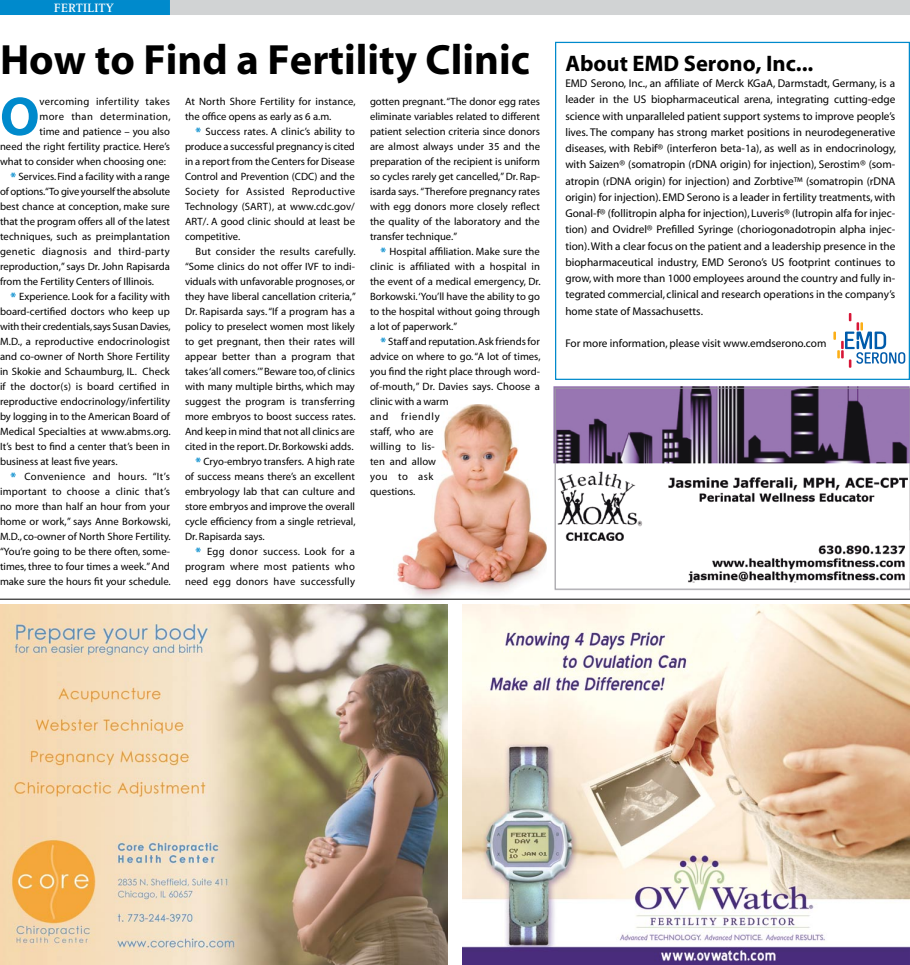
<style>
.page{position:relative;width:910px;height:965px;background:#fff}
.page>*{position:absolute;margin:0;border:0;box-sizing:border-box;transform-origin:0 0}
.t1{font:700 55.12px "Myriad";color:#008acc}
.t2{font:700 42.5px "Myriad";color:#000}
.t3{font:700 22.5px "Myriad";color:#000}
.t4{font:700 12.5px "Rotis Serif";letter-spacing:.03em;color:#fff}
.t5{font:11.25px/16.2px "Myriad";color:#000;text-align:justify}
.t6{font:10.62px/15px "Myriad";letter-spacing:.005em;color:#000;text-align:justify}
.t7{font:10.62px "Myriad";letter-spacing:.03em;color:#000}
.t8{font:10.62px "Myriad";letter-spacing:.035em;color:#000}
.t9{font:10.62px "Myriad";letter-spacing:-.015em;color:#000}
.s1{font-weight:700;font-size:12.5px;color:#008acc}
</style>
<div class="page">
<div style="left:0;top:0;width:170px;height:15px;background:#008acc"></div>
<div style="left:170px;top:0;width:739px;height:15px;background:#d1d3d4"></div>
<svg style="left:909px;top:0;width:1px;height:15px"></svg>
<img style="left:393px;top:404px;width:158px;height:195px">
<svg style="left:833px;top:313px;width:71px;height:55px"></svg>
<img style="left:0;top:605px;width:447px;height:360px">
<img style="left:462px;top:605px;width:447px;height:360px">
<img style="left:547px;top:386px;width:362px;height:207px">
<hr style="left:0;top:599px;width:909px;height:1px;background:#000">
<div style="left:554px;top:42px;width:355px;height:338px;border:1px solid #008acc"></div>
<p class="t4" style="left:54px;top:0;width:61px">fertility</p>
<h2 class="t2" style="left:0;top:37px;width:531px">How to Find a Fertility Clinic</h2>
<h1 class="t1" style="left:0;top:88px;width:41px">O</h1>
<p class="t7" style="left:40px;top:96px;width:132px">vercoming infertility takes</p>
<p class="t8" style="left:40px;top:111px;width:133px">more than determination,</p>
<p class="t6" style="left:40px;top:124px;width:132px">time and patience – you also</p>
<p class="t6" style="left:0;top:139px;width:171px">need the right fertility practice. Here’s</p>
<p class="t6" style="left:0;top:154px;width:167px">what to consider when choosing one:</p>
<p class="t6" style="left:11px;top:169px;width:161px"><span class="s1">*</span> Services. Find a facility with a range</p>
<p class="t9" style="left:0;top:186px;width:171px">of options.“To give yourself the absolute</p>
<p class="t6" style="left:0;top:199px;width:171px">best chance at conception, make sure</p>
<p class="t6" style="left:0;top:214px;width:171px">that the program offers all of the latest</p>
<p class="t6" style="left:0;top:229px;width:171px">techniques, such as preimplantation</p>
<p class="t7" style="left:0;top:246px;width:171px">genetic diagnosis and third-party</p>
<p class="t6" style="left:0;top:259px;width:171px">reproduction,” says Dr. John Rapisarda</p>
<p class="t6" style="left:0;top:274px;width:155px">from the Fertility Centers of Illinois.</p>
<p class="t6" style="left:11px;top:289px;width:161px"><span class="s1">*</span> Experience. Look for a facility with</p>
<p class="t6" style="left:0;top:304px;width:171px">board-certified doctors who keep up</p>
<p class="t6" style="left:0;top:319px;width:172px">with their credentials, says Susan Davies,</p>
<p class="t6" style="left:0;top:334px;width:171px">M.D., a reproductive endocrinologist</p>
<p class="t6" style="left:0;top:349px;width:171px">and co-owner of North Shore Fertility</p>
<p class="t6" style="left:0;top:364px;width:171px">in Skokie and Schaumburg, IL. Check</p>
<p class="t6" style="left:0;top:379px;width:171px">if the doctor(s) is board certified in</p>
<p class="t6" style="left:0;top:394px;width:171px">reproductive endocrinology/infertility</p>
<p class="t6" style="left:0;top:409px;width:171px">by logging in to the American Board of</p>
<p class="t6" style="left:0;top:424px;width:172px">Medical Specialties at www.abms.org.</p>
<p class="t6" style="left:0;top:439px;width:171px">It’s best to find a center that’s been in</p>
<p class="t6" style="left:0;top:454px;width:119px">business at least five years.</p>
<p class="t8" style="left:11px;top:471px;width:161px"><span class="s1">*</span> Convenience and hours. “It’s</p>
<p class="t6" style="left:0;top:484px;width:171px">important to choose a clinic that’s</p>
<p class="t6" style="left:0;top:499px;width:171px">no more than half an hour from your</p>
<p class="t6" style="left:0;top:514px;width:172px">home or work,” says Anne Borkowski,</p>
<p class="t6" style="left:0;top:529px;width:172px">M.D., co-owner of North Shore Fertility.</p>
<p class="t6" style="left:0;top:544px;width:171px">“You’re going to be there often, some-</p>
<p class="t6" style="left:0;top:559px;width:171px">times, three to four times a week.” And</p>
<p class="t6" style="left:0;top:574px;width:172px">make sure the hours fit your schedule.</p>
<p class="t6" style="left:185px;top:94px;width:172px">At North Shore Fertility for instance, the office opens as early as 6 a.m.</p>
<p class="t6" style="left:185px;top:124px;width:171px;text-indent:11px"><span class="s1">*</span> Success rates. A clinic’s ability to produce a successful pregnancy is cited in a report from the Centers for Disease Control and Prevention (CDC) and the Society for Assisted Reproductive Technology (SART), at www.cdc.gov/ ART/. A good clinic should at least be competitive.</p>
<p class="t6" style="left:195px;top:244px;width:162px">But consider the results carefully.</p>
<p class="t6" style="left:185px;top:259px;width:171px">“Some clinics do not offer IVF to indi-</p>
<p class="t6" style="left:185px;top:274px;width:171px">viduals with unfavorable prognoses, or</p>
<p class="t6" style="left:185px;top:289px;width:172px">they have liberal cancellation criteria,”</p>
<p class="t6" style="left:185px;top:304px;width:171px">Dr. Rapisarda says. “If a program has a</p>
<p class="t6" style="left:185px;top:319px;width:171px">policy to preselect women most likely</p>
<p class="t6" style="left:185px;top:334px;width:171px">to get pregnant, then their rates will</p>
<p class="t6" style="left:185px;top:349px;width:171px">appear better than a program that</p>
<p class="t6" style="left:185px;top:364px;width:171px">takes ‘all comers.’” Beware too, of clinics</p>
<p class="t6" style="left:185px;top:379px;width:171px">with many multiple births, which may</p>
<p class="t6" style="left:185px;top:394px;width:171px">suggest the program is transferring</p>
<p class="t6" style="left:185px;top:409px;width:172px">more embryos to boost success rates.</p>
<p class="t6" style="left:185px;top:424px;width:171px">And keep in mind that not all clinics are</p>
<p class="t6" style="left:185px;top:439px;width:170px">cited in the report. Dr. Borkowski adds.</p>
<p class="t6" style="left:195px;top:454px;width:161px"><span class="s1">*</span> Cryo-embryo transfers. A high rate</p>
<p class="t6" style="left:185px;top:469px;width:171px">of success means there’s an excellent</p>
<p class="t6" style="left:185px;top:484px;width:171px">embryology lab that can culture and</p>
<p class="t6" style="left:185px;top:499px;width:171px">store embryos and improve the overall</p>
<p class="t6" style="left:185px;top:514px;width:172px">cycle efficiency from a single retrieval,</p>
<p class="t6" style="left:185px;top:529px;width:81px">Dr. Rapisarda says.</p>
<p class="t6" style="left:195px;top:544px;width:161px"><span class="s1">*</span> Egg donor success. Look for a</p>
<p class="t6" style="left:185px;top:559px;width:171px">program where most patients who</p>
<p class="t6" style="left:185px;top:574px;width:171px">need egg donors have successfully</p>
<p class="t6" style="left:370px;top:94px;width:171px">gotten pregnant.“The donor egg rates eliminate variables related to different patient selection criteria since donors are almost always under 35 and the preparation of the recipient is uniform so cycles rarely get cancelled,” Dr. Rap&shy;isarda says. “Therefore pregnancy rates with egg donors more closely reflect the quality of the laboratory and the transfer technique.”</p>
<p class="t6" style="left:370px;top:244px;width:172px;text-indent:11px"><span class="s1">*</span> Hospital affiliation. Make sure the clinic is affiliated with a hospital in the event of a medical emergency, Dr.<br>Borkowski.‘You’ll have the ability to go to the hospital without going through a lot of paperwork.”</p>
<p class="t6" style="left:370px;top:334px;width:172px;text-align:left;text-indent:11px"><span class="s1">*</span> Staff and reputation. Ask friends for advice on where to go. “A lot of times, you find the right place through word&shy;of-mouth,” Dr. Davies says. Choose a clinic with a warm<br>and friendly<br>staff, who are<br>willing to lis-<br>ten and allow<br>you to ask<br>questions.</p>
<h3 class="t3" style="left:565px;top:52px;width:249px">About EMD Serono, Inc...</h3>
<p class="t5" style="left:565px;top:76px;width:332px">EMD Serono, Inc., an affiliate of Merck KGaA, Darmstadt, Germany, is a leader in the US biopharmaceutical arena, integrating cutting-edge science with unparalleled patient support systems to improve people’s lives. The company has strong market positions in neurodegenerative diseases, with Rebif® (interferon beta-1a), as well as in endocrinology, with Saizen® (somatropin (rDNA origin) for injection), Serostim® (som&shy;atropin (rDNA origin) for injection) and Zorbtive™ (somatropin (rDNA origin) for injection). EMD Serono is a leader in fertility treatments, with Gonal-f® (follitropin alpha for injection), Luveris® (lutropin alfa for injec&shy;tion) and Ovidrel® Prefilled Syringe (choriogonadotropin alpha injec&shy;tion). With a clear focus on the patient and a leadership presence in the biopharmaceutical industry, EMD Serono’s US footprint continues to grow, with more than 1000 employees around the country and fully in&shy;tegrated commercial, clinical and research operations in the company’s home state of Massachusetts.</p>
<p class="t5" style="left:565px;top:336px;width:262px">For more information, please visit www.emdserono.com</p>
</div>
